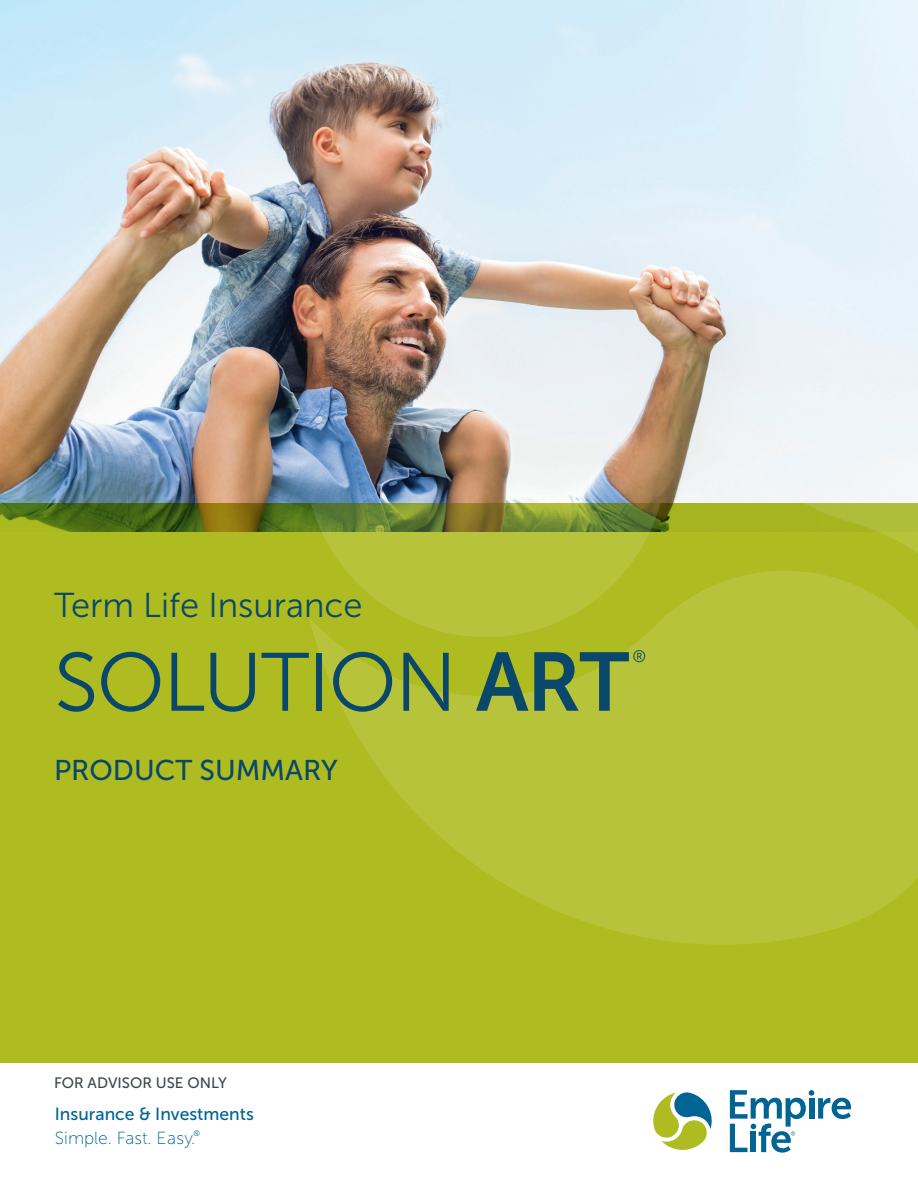
<style>
.page{position:relative;width:918px;height:1188px;background:#fff}
.page>*{position:absolute;margin:0;border:0;box-sizing:border-box;transform-origin:0 0}
.EL_Heading_1{font:82.5px "Museo Sans 300";letter-spacing:-.02em;color:#09486a}
.EL_Heading_1-2{font:34.5px "Museo Sans 300";color:#09486a}
.EL_Heading_1-3{font:28.5px "Museo Sans 500";color:#09486a}
.Tagline_Text{font:17.55px "Museo Sans 500";color:#006494}
.Tagline_Text-2{font:17.55px "Museo Sans 100";color:#006494}
.EL_Heading_1-4{font:16.65px "Museo Sans 300";color:#09486a}
.EL_Body_Text_-_10_pt{font:15px "Museo Sans 500";color:#3e464c}
.s1{font-family:"Museo Sans 700"}
</style>
<div class="page">
<img style="left:0;top:0;width:918px;height:503px">
<div style="left:0;top:503px;width:918px;height:560px;background:#aebc21"></div>
<svg style="left:304px;top:503px;width:372px;height:68px;background:#97a633"></svg>
<svg style="left:309px;top:571px;width:609px;height:374px;fill:#b7c33b"></svg>
<svg style="left:695px;top:503px;width:223px;height:324px;fill:#b7c33b"></svg>
<svg style="left:653px;top:1092px;width:59px;height:58px"></svg>
<svg style="left:730px;top:1090px;width:121px;height:63px"></svg>
<h1 class="EL_Heading_1-2" style="left:54px;top:586px;width:310px">Term Life Insurance</h1>
<h1 class="EL_Heading_1" style="left:54px;top:638px;width:577px">SOLUTION <span class="s1">ART</span></h1>
<h1 class="EL_Heading_1-4" style="left:633px;top:648px;width:15px">®</h1>
<h1 class="EL_Heading_1-3" style="left:54px;top:755px;width:286px">PRODUCT SUMMARY</h1>
<p class="EL_Body_Text_-_10_pt" style="left:54px;top:1075px;width:175px">FOR ADVISOR USE ONLY</p>
<p class="Tagline_Text" style="left:55px;top:1104px;width:201px">Insurance &amp; Investments</p>
<p class="Tagline_Text-2" style="left:55px;top:1128px;width:147px">Simple. Fast. Easy.<sup>®</sup></p>
</div>
